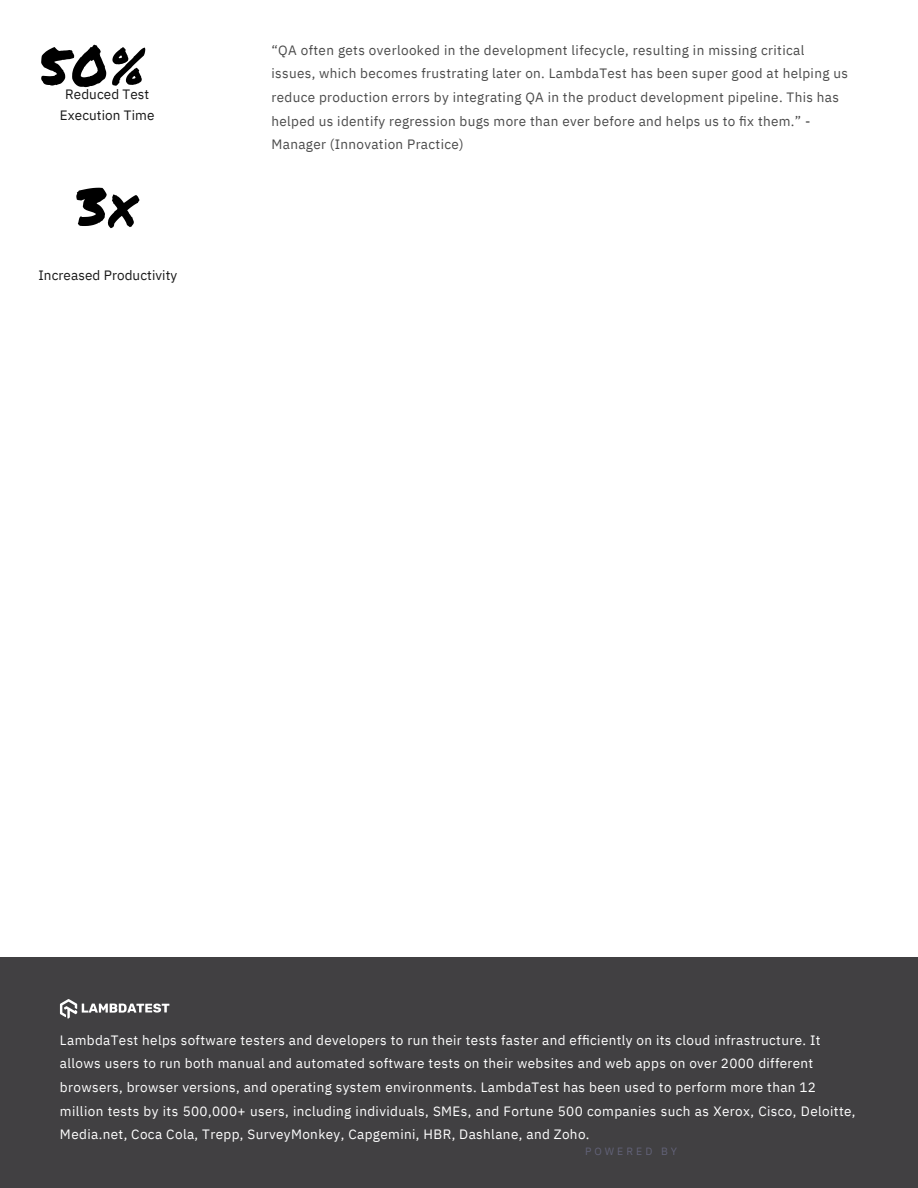
<style>
.page{position:relative;width:918px;height:1188px;background:#fff}
.page>*{position:absolute;margin:0;border:0;box-sizing:border-box;transform-origin:0 0}
.t1{font:54px "Permanent Marker";color:#000}
.t2{font:13.5px/23.7px "IBM Plex Sans";letter-spacing:.025em;color:#fff}
.t3{font:13.5px/23.7px "IBM Plex Sans";letter-spacing:.025em;color:#4a4a4a}
.t4{font:13.5px/20.2px "IBM Plex Sans";letter-spacing:.005em;color:#171717;text-align:center}
.t5{font:10.5px "IBM Plex Sans";letter-spacing:.29em;color:#626278}
</style>
<div class="page">
<div style="left:0;top:956px;width:918px;height:232px;background:#414042"></div>
<svg style="left:59px;top:999px;width:111px;height:20px"></svg>
<h1 class="t1" style="left:38px;top:26px;width:108px">50%</h1>
<p class="t4" style="left:60px;top:84px;width:96px">Reduced Test<br>Execution Time</p>
<h1 class="t1" style="left:77px;top:167px;width:61px">3x</h1>
<p class="t4" style="left:38px;top:265px;width:140px">Increased Productivity</p>
<p class="t3" style="left:271px;top:38px;width:578px">“QA often gets overlooked in the development lifecycle, resulting in missing critical issues, which becomes frustrating later on. LambdaTest has been super good at helping us reduce production errors by integrating QA in the product development pipeline. This has helped us identify regression bugs more than ever before and helps us to fix them.” - Manager (Innovation Practice)</p>
<p class="t2" style="left:60px;top:1028px;width:797px">LambdaTest helps software testers and developers to run their tests faster and efficiently on its cloud infrastructure. It allows users to run both manual and automated software tests on their websites and web apps on over 2000 different browsers, browser versions, and operating system environments. LambdaTest has been used to perform more than 12 million tests by its 500,000+ users, including individuals, SMEs, and Fortune 500 companies such as Xerox, Cisco, Deloitte, Media.net, Coca Cola, Trepp, SurveyMonkey, Capgemini, HBR, Dashlane, and Zoho.</p>
<p class="t5" style="left:585px;top:1145px;width:94px">POWERED BY</p>
</div>
